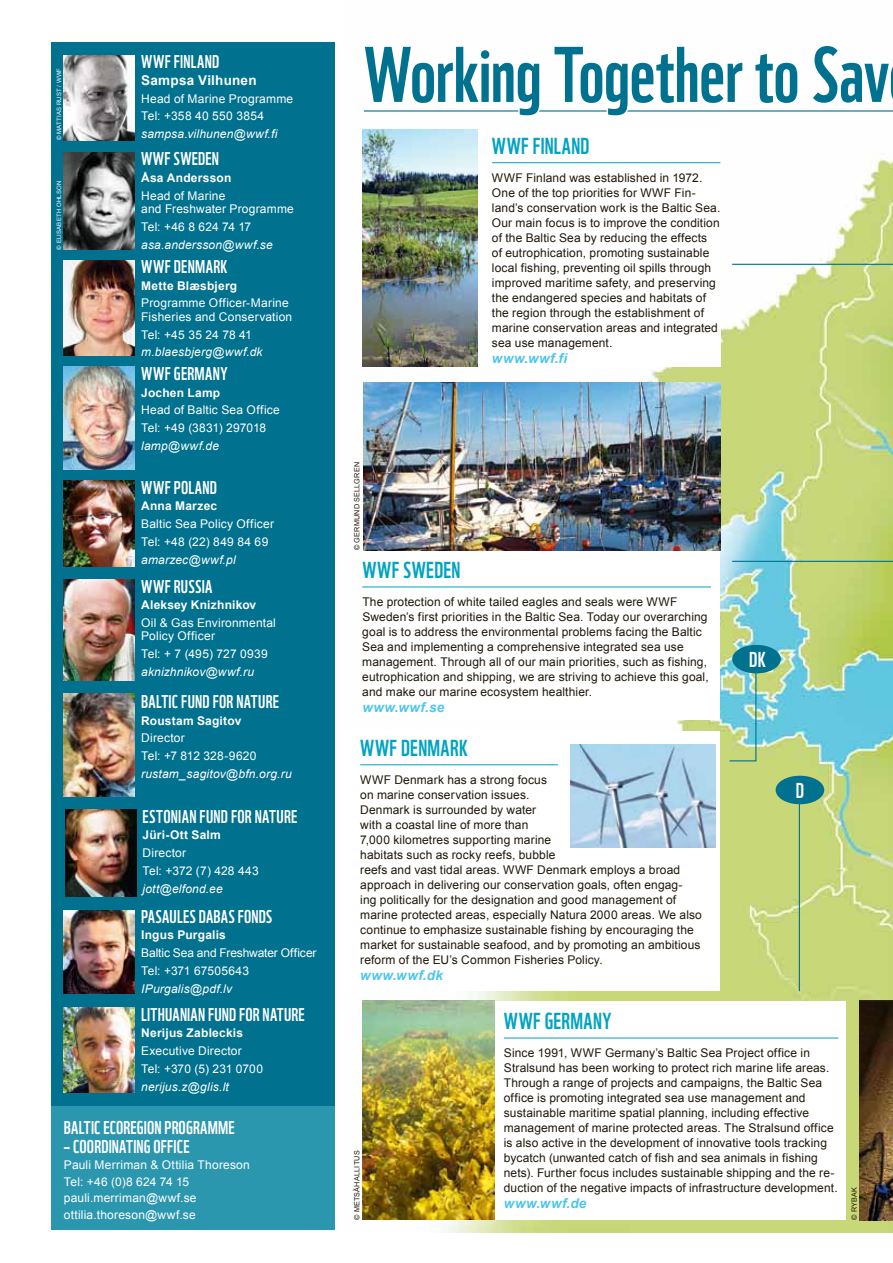
<style>
.page{position:relative;width:893px;height:1263px;background:#fff}
.page>*{position:absolute;margin:0;border:0;box-sizing:border-box;transform-origin:0 0}
.t1{font:76.5px "WWF";letter-spacing:-.005em;color:#00718e}
.t2{font:22.5px "WWF";letter-spacing:.02em;color:#00a3c0}
.t3{font:21px "WWF";color:#fff}
.t4{font:18px "WWF";letter-spacing:.015em;color:#fff}
.t5{font:18px "WWF";letter-spacing:.015em;color:#fff;scale:1.2 1}
.t6{font:italic 700 13.5px "Arial";letter-spacing:.045em;color:#4ec5ee}
.t7{font:700 13.5px "Arial";letter-spacing:.015em;color:#fff}
.t8{font:12px/15px "Arial";letter-spacing:.015em;color:#211709}
.t9{font:12px/17.7px "Arial";letter-spacing:.02em;color:#fff}
.t10{font:italic 12px "Arial";letter-spacing:.02em;color:#fff}
.t11{font:700 12px "Arial";letter-spacing:.015em;color:#fff}
.t12{font:12px "Arial";letter-spacing:-.02em;color:#fff}
.t13{font:7.2px "Arial";letter-spacing:.035em;color:#211709}
.t14{font:6px "Arial";letter-spacing:.025em;color:#fff}
</style>
<div class="page">
<img style="left:362px;top:155px;width:531px;height:1077px">
<div style="left:51px;top:43px;width:284px;height:1187px;background:#00718e"></div>
<div style="left:51px;top:1106px;width:284px;height:124px;background:#2b97af"></div>
<img style="left:65px;top:810px;width:71px;height:87px">
<div style="left:364px;top:129px;width:357px;height:238px;background:#fff"></div>
<div style="left:364px;top:1000px;width:482px;height:219px;background:#fff"></div>
<hr style="left:364px;top:110px;width:529px;height:2px;background:#00718e">
<svg style="left:363px;top:110px;width:179px;height:2px"></svg>
<svg style="left:552px;top:110px;width:193px;height:2px"></svg>
<hr style="left:504px;top:1038px;width:334px;height:1px;background:#00a3c0">
<img style="left:362px;top:1000px;width:132px;height:219px">
<div style="left:363px;top:435px;width:357px;height:284px;background:#fff"></div>
<hr style="left:362px;top:587px;width:349px;height:1px;background:#00a3c0">
<div style="left:345px;top:732px;width:375px;height:259px;background:#fff"></div>
<hr style="left:360px;top:764px;width:198px;height:1px;background:#00a3c0">
<svg style="left:731px;top:263px;width:162px;height:138px;background:#cddb8d"></svg>
<svg style="left:731px;top:503px;width:162px;height:59px;background:#b3d398"></svg>
<hr style="left:799px;top:798px;width:1px;height:193px;background:#00718e">
<img style="left:728px;top:666px;width:29px;height:96px">
<div style="left:776px;top:776px;width:48px;height:28px;background:#00718e;border-radius:50%"></div>
<div style="left:732px;top:645px;width:49px;height:28px;background:#00718e;border-radius:50%"></div>
<img style="left:64px;top:367px;width:71px;height:102px">
<img style="left:64px;top:694px;width:71px;height:102px">
<img style="left:64px;top:481px;width:71px;height:85px">
<img style="left:64px;top:910px;width:71px;height:83px">
<img style="left:64px;top:1008px;width:71px;height:85px">
<img style="left:64px;top:579px;width:71px;height:101px">
<img style="left:571px;top:744px;width:144px;height:103px">
<hr style="left:492px;top:162px;width:228px;height:1px;background:#00a3c0">
<img style="left:362px;top:129px;width:115px;height:238px">
<img style="left:64px;top:261px;width:71px;height:94px">
<img style="left:364px;top:383px;width:356px;height:167px">
<img style="left:64px;top:55px;width:71px;height:85px">
<img style="left:64px;top:152px;width:71px;height:98px">
<img style="left:859px;top:1000px;width:34px;height:220px">
<p class="t14" style="left:55px;top:140px;width:74px;rotate:-90deg">© Mattias Rust / WWF</p>
<p class="t14" style="left:55px;top:250px;width:70px;rotate:-90deg">© elisabeth ohlson</p>
<h3 class="t4" style="left:141px;top:48px;width:80px">WWF FINLAND</h3>
<p class="t7" style="left:141px;top:71px;width:117px">Sampsa Vilhunen</p>
<p class="t9" style="left:141px;top:90px;width:154px">Head of Marine Programme<br>Tel: +358 40 550 3854</p>
<p class="t10" style="left:141px;top:126px;width:138px">sampsa.vilhunen@wwf.fi</p>
<h3 class="t4" style="left:141px;top:145px;width:79px">WWF SWEDEN</h3>
<p class="t11" style="left:141px;top:170px;width:92px">Åsa Andersson</p>
<p class="t9" style="left:141px;top:189px;width:154px;line-height:13.5px">Head of Marine<br>and Freshwater Programme</p>
<p class="t12" style="left:141px;top:219px;width:112px">Tel: +46 8 624 74 17</p>
<p class="t10" style="left:141px;top:237px;width:133px">asa.andersson@wwf.se</p>
<h3 class="t4" style="left:141px;top:253px;width:11px">WWF</h3>
<h3 class="t4" style="left:174px;top:253px;width:55px">DENMARK</h3>
<p class="t11" style="left:141px;top:277px;width:98px">Mette Blæsbjerg</p>
<p class="t9" style="left:141px;top:296px;width:153px;line-height:13.5px">Programme Officer-Marine<br>Fisheries and Conservation</p>
<p class="t9" style="left:141px;top:326px;width:112px">Tel: +45 35 24 78 41</p>
<p class="t10" style="left:141px;top:344px;width:123px">m.blaesbjerg@wwf.dk</p>
<h3 class="t4" style="left:141px;top:359px;width:11px">WWF</h3>
<h3 class="t4" style="left:174px;top:359px;width:55px">GERMANY</h3>
<p class="t11" style="left:141px;top:384px;width:81px">Jochen Lamp</p>
<p class="t9" style="left:141px;top:401px;width:140px">Head of Baltic Sea Office<br>Tel: +49 (3831) 297018</p>
<p class="t10" style="left:141px;top:438px;width:79px">lamp@wwf.de</p>
<h3 class="t4" style="left:141px;top:473px;width:11px">WWF</h3>
<h3 class="t4" style="left:174px;top:473px;width:45px">POLAND</h3>
<p class="t11" style="left:141px;top:498px;width:78px">Anna Marzec</p>
<p class="t9" style="left:141px;top:515px;width:135px">Baltic Sea Policy Officer<br>Tel: +48 (22) 849 84 69</p>
<p class="t10" style="left:141px;top:552px;width:96px">amarzec@wwf.pl</p>
<h3 class="t4" style="left:141px;top:572px;width:73px">WWF RUSSIA</h3>
<p class="t11" style="left:141px;top:597px;width:117px">Aleksey Knizhnikov</p>
<p class="t9" style="left:141px;top:616px;width:136px;line-height:13.5px">Oil &amp; Gas Environmental<br>Policy Officer</p>
<p class="t9" style="left:141px;top:645px;width:128px">Tel: + 7 (495) 727 0939</p>
<p class="t10" style="left:141px;top:664px;width:114px">aknizhnikov@wwf.ru</p>
<h3 class="t4" style="left:141px;top:688px;width:138px">BALTIC FUND FOR NATURE</h3>
<p class="t11" style="left:141px;top:712px;width:102px">Roustam Sagitov</p>
<p class="t9" style="left:141px;top:729px;width:117px">Director<br>Tel: +7 812 328-9620</p>
<p class="t10" style="left:141px;top:766px;width:152px">rustam_sagitov@bfn.org.ru</p>
<h3 class="t4" style="left:143px;top:802px;width:155px">ESTONIAN FUND FOR NATURE</h3>
<p class="t11" style="left:143px;top:827px;width:80px">Jüri-Ott Salm</p>
<p class="t9" style="left:143px;top:844px;width:118px">Director<br>Tel: +372 (7) 428 443</p>
<p class="t10" style="left:143px;top:880px;width:82px">jott@elfond.ee</p>
<h3 class="t4" style="left:141px;top:902px;width:133px">PASAULES DABAS FONDS</h3>
<p class="t11" style="left:141px;top:927px;width:86px">Ingus Purgalis</p>
<p class="t9" style="left:141px;top:944px;width:177px">Baltic Sea and Freshwater Officer<br>Tel: +371 67505643</p>
<p class="t10" style="left:141px;top:981px;width:92px">IPurgalis@pdf.lv</p>
<h3 class="t4" style="left:141px;top:1000px;width:164px">LITHUANIAN FUND FOR NATURE</h3>
<p class="t11" style="left:141px;top:1025px;width:103px">Nerijus Zableckis</p>
<p class="t9" style="left:141px;top:1042px;width:123px">Executive Director<br>Tel: +370 (5) 231 0700</p>
<p class="t10" style="left:141px;top:1078px;width:89px">nerijus.z@glis.lt</p>
<h3 class="t4" style="left:64px;top:1113px;width:171px">BALTIC ECOREGION PROGRAMME</h3>
<h3 class="t5" style="left:64px;top:1132px;width:105px">– COORDINATING OFFICE</h3>
<p class="t9" style="left:64px;top:1157px;width:187px;line-height:16.5px">Pauli Merriman &amp; Ottilia Thoreson<br>Tel: +46 (0)8 624 74 15 pauli.merriman@wwf.se ottilia.thoreson@wwf.se</p>
<h1 class="t1" style="left:364px;top:15px;width:527px">WORKING TOGETHER TO SAV</h1>
<h2 class="t2" style="left:492px;top:128px;width:14px">WWF</h2>
<h2 class="t2" style="left:533px;top:128px;width:58px">FINLAND</h2>
<p class="t8" style="left:492px;top:170px;width:230px">WWF Finland was established in 1972.<br>One of the top priorities for WWF Fin&shy;land’s conservation work is the Baltic Sea.<br>Our main focus is to improve the condition of the Baltic Sea by reducing the effects of eutrophication, promoting sustainable local fishing, preventing oil spills through improved maritime safety, and preserving the endangered species and habitats of the region through the establishment of marine conservation areas and integrated sea use management.</p>
<p class="t6" style="left:492px;top:350px;width:77px">www.wwf.fi</p>
<p class="t13" style="left:352px;top:550px;width:89px;rotate:-90deg">© germund sellgren</p>
<h2 class="t2" style="left:362px;top:552px;width:14px">WWF</h2>
<h2 class="t2" style="left:403px;top:552px;width:59px">SWEDEN</h2>
<p class="t8" style="left:362px;top:594px;width:348px">The protection of white tailed eagles and seals were WWF Sweden’s first priorities in the Baltic Sea. Today our overarching goal is to address the environmental problems facing the Baltic Sea and implementing a comprehensive integrated sea use management. Through all of our main priorities, such as fishing, eutrophication and shipping, we are striving to achieve this goal, and make our marine ecosystem healthier.</p>
<p class="t6" style="left:362px;top:699px;width:83px">www.wwf.se</p>
<h2 class="t2" style="left:360px;top:730px;width:14px">WWF</h2>
<h2 class="t2" style="left:401px;top:730px;width:68px">DENMARK</h2>
<p class="t8" style="left:360px;top:772px;width:343px">WWF Denmark has a strong focus<br>on marine conservation issues.<br>Denmark is surrounded by water<br>with a coastal line of more than<br>7,000 kilometres supporting marine<br>habitats such as rocky reefs, bubble<br>reefs and vast tidal areas. WWF Denmark employs a broad approach in delivering our conservation goals, often engag-<br>ing politically for the designation and good management of marine protected areas, especially N atura 2000 areas. We also continue to emphasize sustainable fishing by encouraging the market for sustainable seafood, and by promoting an ambitious reform of the EU ’s Common Fisheries Policy.</p>
<p class="t6" style="left:360px;top:967px;width:84px">www.wwf.dk</p>
<h3 class="t3" style="left:749px;top:643px;width:17px">DK</h3>
<h3 class="t3" style="left:796px;top:774px;width:10px">D</h3>
<p class="t13" style="left:352px;top:1220px;width:71px;rotate:-90deg">© metsähallitus</p>
<h2 class="t2" style="left:504px;top:1003px;width:14px">WWF</h2>
<h2 class="t2" style="left:545px;top:1003px;width:68px">GERMANY</h2>
<p class="t8" style="left:504px;top:1045px;width:335px">Since 1991, WWF Germany’s Baltic Sea Project office in Stralsund has been working to protect rich marine life areas.<br>Through a range of projects and campaigns, the Baltic Sea office is promoting integrated sea use management and sustainable maritime spatial planning, including effective management of marine protected areas. The Stralsund office is also active in the development of innovative tools tracking bycatch (unwanted catch of fish and sea animals in fishing nets). Further focus includes sustainable shipping and the re&shy;duction of the negative impacts of infrastructure development.</p>
<p class="t6" style="left:504px;top:1195px;width:84px">www.wwf.de</p>
<p class="t13" style="left:849px;top:1220px;width:34px;rotate:-90deg">© rybak</p>
</div>
